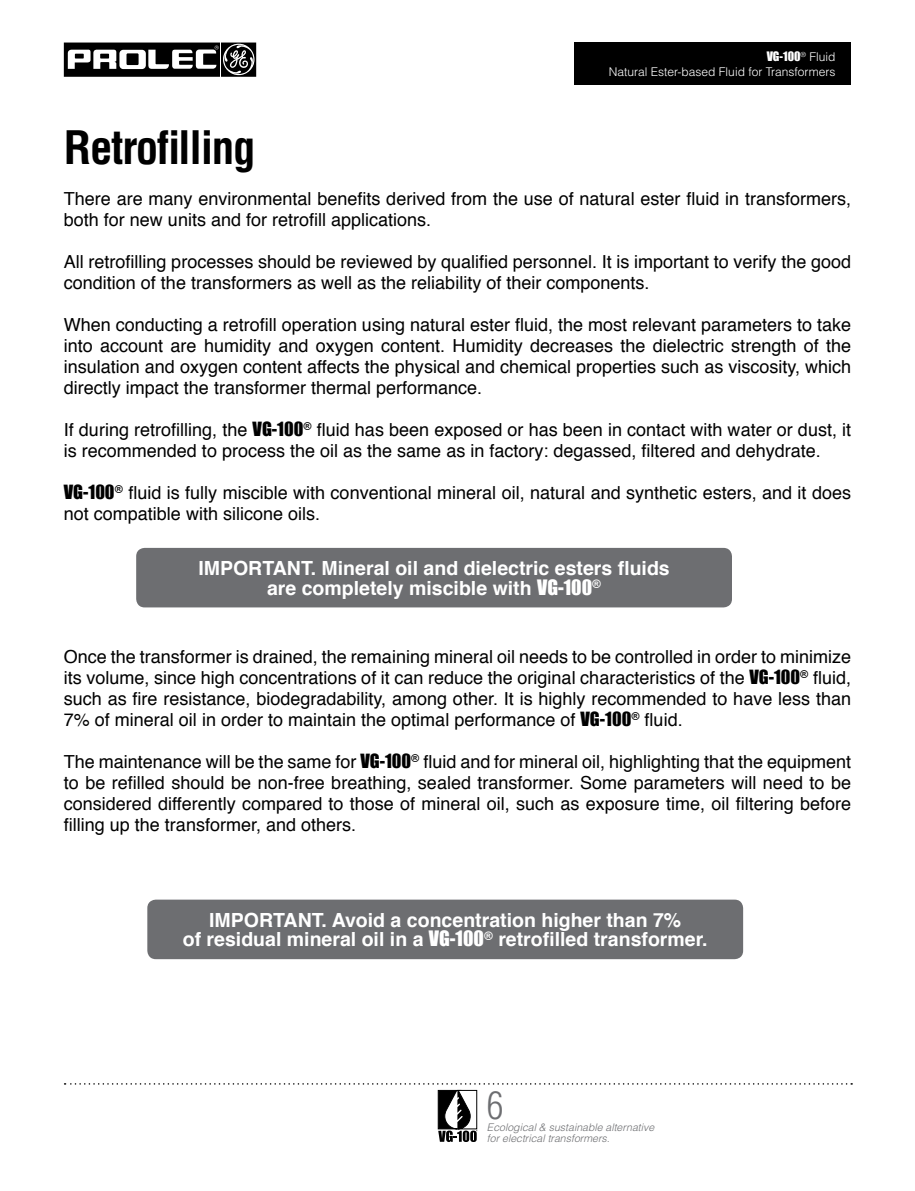
<style>
.page{position:relative;width:915px;height:1191px;background:#fff}
.page>*{position:absolute;margin:0;border:0;box-sizing:border-box;transform-origin:0 0}
.t1{font:700 condensed 45px "Helvetica";letter-spacing:-.03em;color:#000}
.t2{font:300 condensed 37.5px "Helvetica";color:#6d6e71}
.t3{font:700 19.5px/19.5px "Helvetica";color:#fff;text-align:center}
.t4{font:18px/21px "Helvetica";color:#000}
.t5{font:300 12px "Helvetica";color:#fff}
.t6{font:12px "Impact";color:#fff}
.t7{font:italic 300 10.5px/10.5px "Helvetica";color:#6d6e71}
.s1{font-family:"Helvetica";font-weight:300}
.s2{font-family:"Impact"}
.s3{font-family:"Impact";font-weight:400}
</style>
<div class="page">
<svg style="left:64px;top:43px;width:192px;height:34px"></svg>
<svg style="left:65px;top:1083px;width:786px;height:59px"></svg>
<div style="left:574px;top:43px;width:276px;height:42px;background:#000"></div>
<div style="left:147px;top:899px;width:595px;height:60px;background:#6d6e71;border-radius:9px"></div>
<div style="left:136px;top:548px;width:595px;height:59px;background:#6d6e71;border-radius:9px"></div>
<p class="t6" style="left:766px;top:47px;width:70px">VG-100<sup>®</sup> <span class="s1">Fluid</span></p>
<p class="t5" style="left:608px;top:64px;width:228px">Natural Ester-based Fluid for Transformers</p>
<h1 class="t1" style="left:64px;top:119px;width:193px">Retrofilling</h1>
<p class="t4" style="left:64px;top:189px;width:788px">There are many environmental benefits derived from the use of natural ester fluid in transformers, both for new units and for retrofill applications.</p>
<p class="t4" style="left:64px;top:252px;width:788px">All retrofilling processes should be reviewed by qualified personnel. It is important to verify the good condition of the transformers as well as the reliability of their components.</p>
<p class="t4" style="left:64px;top:315px;width:788px;text-align:justify">When conducting a retrofill operation using natural ester fluid, the most relevant parameters to take into account are humidity and oxygen content. Humidity decreases the dielectric strength of the insulation and oxygen content affects the physical and chemical properties such as viscosity, which directly impact the transformer thermal performance.</p>
<p class="t4" style="left:64px;top:420px;width:788px">If during retrofilling, the <span class="s2">VG-100</span><sup>®</sup> fluid has been exposed or has been in contact with water or dust, it is recommended to process the oil as the same as in factory: degassed, filtered and dehydrate.</p>
<p class="t4" style="left:64px;top:483px;width:788px"><span class="s2">VG-100</span><sup>®</sup> fluid is fully miscible with conventional mineral oil, natural and synthetic esters, and it does not compatible with silicone oils.</p>
<p class="t3" style="left:198px;top:559px;width:473px">IMPORTANT. Mineral oil and dielectric esters fluids are completely miscible with <span class="s3">VG-100</span><sup>®</sup></p>
<p class="t4" style="left:64px;top:646px;width:788px;text-align:justify">Once the transformer is drained, the remaining mineral oil needs to be controlled in order to minimize its volume, since high concentrations of it can reduce the original characteristics of the <span class="s2">VG-100</span><sup>®</sup> fluid, such as fire resistance, biodegradability, among other. It is highly recommended to have less than 7% of mineral oil in order to maintain the optimal performance of <span class="s2">VG-100</span><sup>®</sup> fluid.</p>
<p class="t4" style="left:64px;top:751px;width:788px;text-align:justify">The maintenance will be the same for <span class="s2">VG-100</span><sup>®</sup> fluid and for mineral oil, highlighting that the equipment to be refilled should be non-free breathing, sealed transformer. Some parameters will need to be considered differently compared to those of mineral oil, such as exposure time, oil filtering before filling up the transformer, and others.</p>
<p class="t3" style="left:183px;top:910px;width:526px">IMPORTANT. Avoid a concentration higher than 7%<br>of residual mineral oil in a <span class="s3">VG-100</span><sup>®</sup> retrofilled transformer.</p>
<h2 class="t2" style="left:487px;top:1081px;width:18px">6</h2>
<p class="t7" style="left:487px;top:1122px;width:169px">Ecological &amp; sustainable alternative for electrical transformers.</p>
</div>
